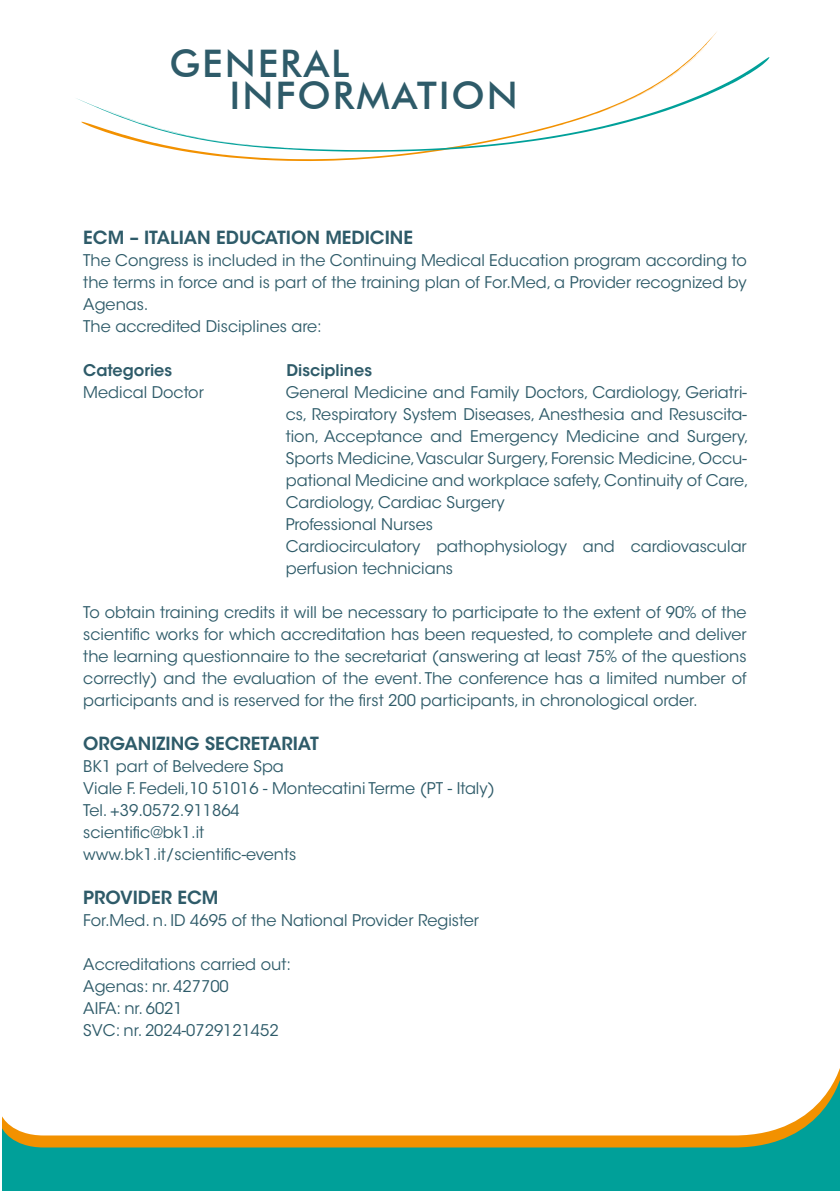
<style>
.page{position:relative;width:840px;height:1191px;background:#fff}
.page>*{position:absolute;margin:0;border:0;box-sizing:border-box;transform-origin:0 0}
.t1{font:500 38px "Futura BT";letter-spacing:.05em;color:#2e5b69}
.t2{font:600 18px "ITC Avant Garde Std";color:#2e5b69}
.t3{font:16px/22px "ITC Avant Garde Std";color:#2e5b69}
.t4{font:600 16px "ITC Avant Garde Std";color:#2e5b69}
</style>
<div class="page">
<svg style="left:189px;top:32px;width:528px;height:129px"></svg>
<svg style="left:76px;top:57px;width:693px;height:95px"></svg>
<svg style="left:2px;top:1073px;width:837px;height:118px"></svg>
<h1 class="t1" style="left:169px;top:41px;width:181px">GENERAL</h1>
<h1 class="t1" style="left:229px;top:73px;width:290px">INFORMATION</h1>
<p class="t2" style="left:83px;top:226px;width:331px">ECM – ITALIAN EDUCATION MEDICINE</p>
<p class="t3" style="left:83px;top:249px;width:664px">The Congress is included in the Continuing Medical Education program according to the terms in force and is part of the training plan of For.Med, a Provider recognized by Agenas.<br>The accredited Disciplines are:</p>
<p class="t4" style="left:83px;top:360px;width:90px">Categories</p>
<p class="t4" style="left:286px;top:360px;width:87px">Disciplines</p>
<p class="t3" style="left:83px;top:381px;width:122px">Medical Doctor</p>
<p class="t3" style="left:285px;top:381px;width:464px">General Medicine and Family Doctors, Cardiology, Geriatri&shy;cs, Respiratory System Diseases, Anesthesia and Resuscita&shy;tion, Acceptance and Emergency Medicine and Surgery, Sports Medicine, Vascular Surgery, Forensic Medicine, Occu&shy;pational Medicine and workplace safety, Continuity of Care, Cardiology, Cardiac Surgery<br>Professional Nurses<br>Cardiocirculatory pathophysiology and cardiovascular perfusion technicians</p>
<p class="t3" style="left:83px;top:601px;width:664px;text-align:justify">To obtain training credits it will be necessary to participate to the extent of 90% of the scientific works for which accreditation has been requested, to complete and deliver the learning questionnaire to the secretariat (answering at least 75% of the questions correctly) and the evaluation of the event. The conference has a limited number of participants and is reserved for the first 200 participants, in chronological order.</p>
<p class="t2" style="left:83px;top:732px;width:237px">ORGANIZING SECRETARIAT</p>
<p class="t3" style="left:83px;top:755px;width:412px">BK1 part of Belvedere Spa<br>Viale F. Fedeli,10 51016 - Montecatini Terme (PT - Italy)<br>Tel. +39.0572.911864<br>scientific@bk1.it<br>www.bk1.it/scientific-events</p>
<p class="t2" style="left:83px;top:886px;width:137px">PROVIDER ECM</p>
<p class="t3" style="left:83px;top:909px;width:397px">For.Med. n. ID 4695 of the National Provider Register</p>
<p class="t3" style="left:83px;top:953px;width:209px">Accreditations carried out:<br>Agenas: nr. 427700<br>AIFA: nr. 6021<br>SVC: nr. 2024-0729121452</p>
</div>
